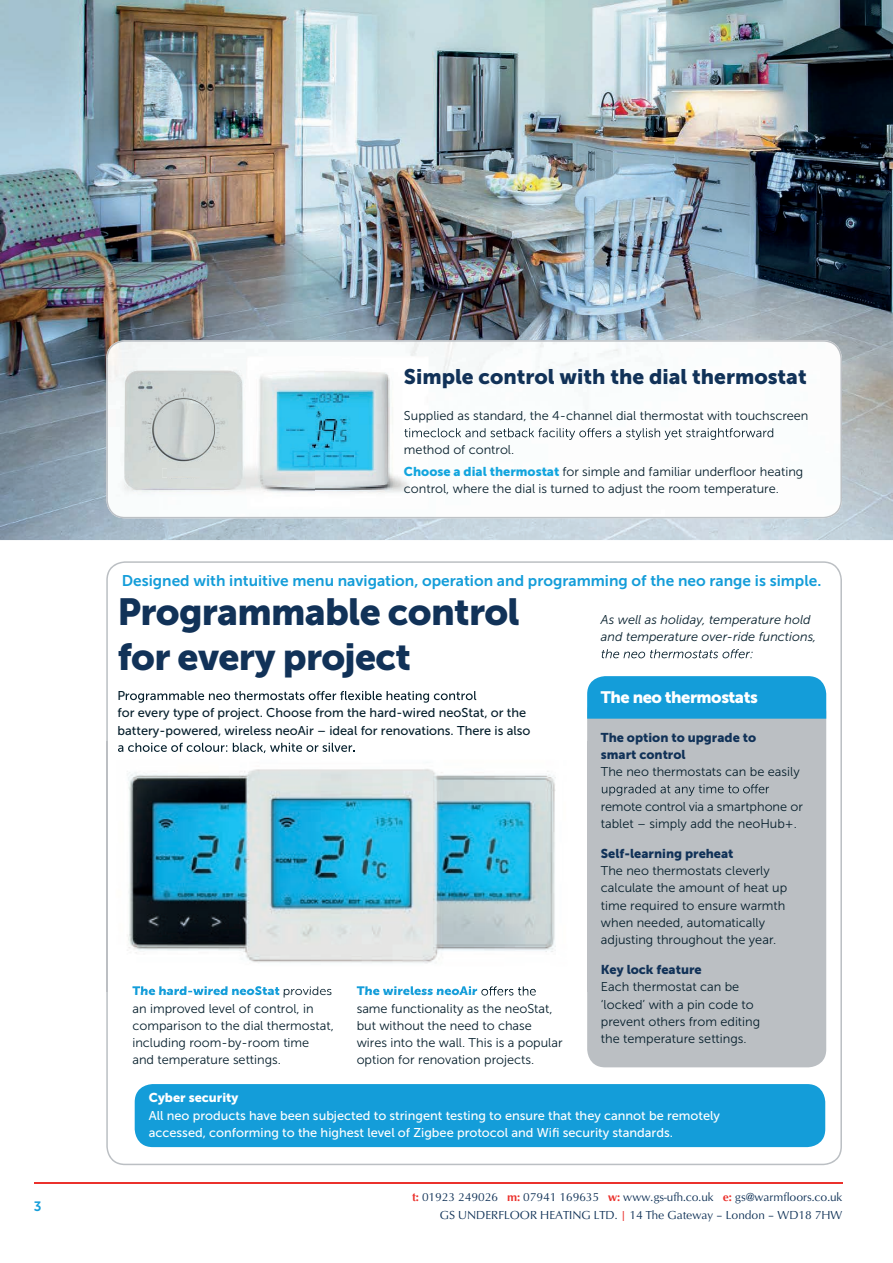
<style>
.page{position:relative;width:893px;height:1263px;background:#fff}
.page>*{position:absolute;margin:0;border:0;box-sizing:border-box;transform-origin:0 0}
.t1{font:37.5px/45px "Museo Sans 900";letter-spacing:-.02em;color:#113258}
.t2{font:21px "Museo Sans 900";color:#113258}
.t3{font:16.5px "Museo Sans 900";letter-spacing:-.03em;color:#fff}
.t4{font:15.45px "Museo Sans 700";color:#149dd9}
.t5{font:13.5px "Museo Sans 700";color:#149dd9}
.t6{font:12.75px/17.2px "Museo Sans 300";color:#061f2c}
.t7{font:12.75px/17.2px "Museo Sans 500";color:#fff}
.t8{font:12.75px "Museo Sans 500";color:#061f2c}
.t9{font:12.75px/17.2px "Museo Sans 900";color:#113258}
.t10{font:italic 12.75px/17.2px "Museo Sans 300";color:#061f2c}
.t11{font:12.75px "Museo Sans 900";color:#149dd9}
.t12{font:12.75px "Museo Sans 900";color:#fff}
.t13{font:12px/18px "Optus T";color:#103257;text-align:right}
.s1{font-family:"Museo Sans 900";color:#13a5de}
.s2{font-family:"Museo Sans 300";color:#061f2c}
.s3{font-weight:500;color:#eb312c}
.s4{color:#eb312c}
</style>
<div class="page">
<img style="left:0;top:0;width:893px;height:540px">
<svg style="left:106px;top:561px;width:736px;height:604px"></svg>
<div style="left:135px;top:1084px;width:690px;height:63px;background:#149dd9;border-radius:18px"></div>
<svg style="left:126px;top:691px;width:350px;height:12px"></svg>
<svg style="left:481px;top:991px;width:55px;height:4px"></svg>
<svg style="left:602px;top:649px;width:151px;height:9px"></svg>
<div style="left:587px;top:694px;width:239px;height:373px;background:#bbbfc3;border-radius:18px"></div>
<div style="left:587px;top:676px;width:239px;height:43px;background:#149dd9"></div>
<svg style="left:602px;top:784px;width:167px;height:12px"></svg>
<img style="left:106px;top:340px;width:736px;height:178px">
<img style="left:108px;top:742px;width:479px;height:249px">
<img style="left:106px;top:742px;width:2px;height:249px">
<img style="left:118px;top:743px;width:49px;height:9px">
<svg style="left:171px;top:745px;width:7px;height:7px"></svg>
<img style="left:179px;top:743px;width:168px;height:10px">
<svg style="left:349px;top:745px;width:5px;height:7px"></svg>
<img style="left:132px;top:986px;width:148px;height:5px">
<svg style="left:284px;top:989px;width:11px;height:2px"></svg>
<img style="left:295px;top:986px;width:37px;height:5px">
<img style="left:357px;top:986px;width:120px;height:5px">
<img style="left:481px;top:986px;width:55px;height:5px">
<img style="left:247px;top:356px;width:181px;height:153px">
<img style="left:106px;top:358px;width:209px;height:139px">
<img style="left:162px;top:468px;width:6px;height:9px">
<img style="left:168px;top:468px;width:31px;height:9px">
<svg style="left:404px;top:428px;width:369px;height:12px"></svg>
<hr style="left:34px;top:1182px;width:808px;height:1px;background:#eb312c">
<p class="t5" style="left:34px;top:1199px;width:9px">3</p>
<h2 class="t2" style="left:404px;top:364px;width:404px">Simple control with the dial thermostat</h2>
<p class="t6" style="left:404px;top:407px;width:406px">Supplied as standard, the 4-channel dial thermostat with touchscreen</p>
<p class="t6" style="left:404px;top:441px;width:112px">method of control.</p>
<p class="t6" style="left:404px;top:480px;width:376px">control, where the dial is turned to adjust the room temperature.</p>
<p class="t6" style="left:404px;top:463px;width:401px"><span class="s1">Choose a dial thermostat</span> for simple and familiar underfloor heating</p>
<p class="t4" style="left:122px;top:572px;width:701px">Designed with intuitive menu navigation, operation and programming of the neo range is simple.</p>
<h1 class="t1" style="left:118px;top:589px;width:404px">Programmable control for every project</h1>
<p class="t8" style="left:118px;top:706px;width:410px">for every type of project. Choose from the hard-wired neoStat, or the</p>
<p class="t8" style="left:118px;top:689px;width:9px">P</p>
<p class="t8" style="left:118px;top:723px;width:414px">battery-powered, wireless neoAir – ideal for renovations. There is also</p>
<p class="t11" style="left:132px;top:984px;width:201px">The hard-wired neoStat <span class="s2">provides</span></p>
<p class="t6" style="left:132px;top:1000px;width:203px">an improved level of control, in comparison to the dial thermostat, including room-by-room time and temperature settings.</p>
<p class="t11" style="left:357px;top:984px;width:122px">The wireless neoAir</p>
<p class="t6" style="left:357px;top:1000px;width:207px">same functionality as the neoStat, but without the need to chase wires into the wall. This is a popular option for renovation projects.</p>
<p class="t10" style="left:601px;top:611px;width:217px">As well as holiday, temperature hold and temperature over-ride functions,</p>
<p class="t3" style="left:601px;top:688px;width:158px">The neo thermostats</p>
<p class="t9" style="left:601px;top:728px;width:157px">The option to upgrade to smart control</p>
<p class="t6" style="left:601px;top:763px;width:200px">The neo thermostats can be easily</p>
<p class="t6" style="left:601px;top:797px;width:204px">remote control via a smartphone or tablet – simply add the neoHub+.</p>
<p class="t9" style="left:601px;top:845px;width:134px">Self-learning preheat</p>
<p class="t6" style="left:601px;top:862px;width:188px">The neo thermostats cleverly calculate the amount of heat up time required to ensure warmth when needed, automatically adjusting throughout the year.</p>
<p class="t9" style="left:601px;top:961px;width:102px">Key lock feature</p>
<p class="t6" style="left:601px;top:978px;width:161px">Each thermostat can be ‘locked’ with a pin code to prevent others from editing the temperature settings.</p>
<p class="t12" style="left:149px;top:1091px;width:91px">Cyber security</p>
<p class="t7" style="left:149px;top:1107px;width:573px">All neo products have been subjected to stringent testing to ensure that they cannot be remotely accessed, conforming to the highest level of Zigbee protocol and Wifi security standards.</p>
<p class="t13" style="left:412px;top:1187px;width:432px"><span class="s3">t:</span> 01923 249026 <span class="s3">m:</span> 07941 169635 <span class="s3">w:</span> www.gs-ufh.co.uk <span class="s3">e:</span> gs@warmfloors.co.uk<br>GS UNDERFLOOR HEATING LTD. <span class="s4">|</span> 14 The Gateway – London – WD18 7HW</p>
</div>
